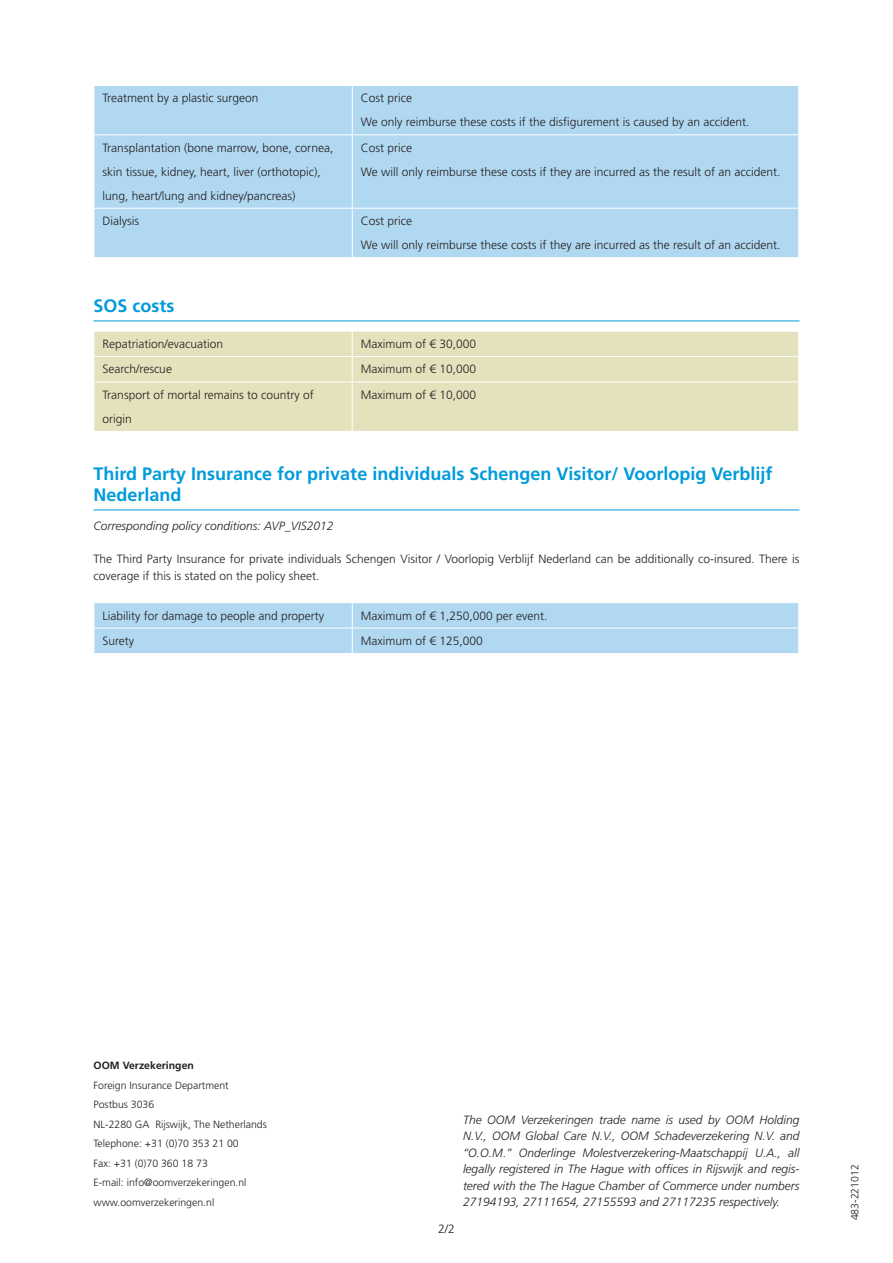
<style>
.page{position:relative;width:893px;height:1263px;background:#fff}
.page>*{position:absolute;margin:0;border:0;box-sizing:border-box;transform-origin:0 0}
.t1{font:700 18px/21px "Frutiger LT";color:#009bdb}
.t2{font:300 12px/24px "Frutiger LT";color:#231f20}
.t3{font:italic 300 12px/16.5px "Frutiger LT";color:#231f20;text-align:justify}
.t4{font:300 10.5px/19.5px "Frutiger LT";color:#231f20}
.t5{font:700 10.5px "Frutiger LT";color:#231f20}
</style>
<div class="page">
<hr style="left:94px;top:321px;width:705px;height:1px;background:#009bdb">
<hr style="left:94px;top:510px;width:705px;height:1px;background:#009bdb">
<div style="left:95px;top:86px;width:703px;height:171px;background:#b1d8f1"></div>
<hr style="left:352px;top:86px;width:1px;height:48px;background:#fff">
<hr style="left:352px;top:135px;width:1px;height:73px;background:#fff">
<hr style="left:94px;top:208px;width:258px;height:1px;background:#fff">
<hr style="left:352px;top:208px;width:447px;height:1px;background:#fff">
<hr style="left:352px;top:209px;width:1px;height:48px;background:#fff">
<hr style="left:94px;top:134px;width:258px;height:1px;background:#fff">
<hr style="left:352px;top:134px;width:447px;height:1px;background:#fff">
<div style="left:95px;top:332px;width:703px;height:99px;background:#e4e1bd"></div>
<hr style="left:94px;top:356px;width:258px;height:1px;background:#fff">
<hr style="left:352px;top:356px;width:447px;height:1px;background:#fff">
<svg style="left:352px;top:332px;width:1px;height:50px"></svg>
<hr style="left:94px;top:382px;width:258px;height:1px;background:#fff">
<hr style="left:352px;top:382px;width:447px;height:1px;background:#fff">
<hr style="left:352px;top:382px;width:1px;height:49px;background:#fff">
<svg style="left:94px;top:332px;width:1px;height:50px"></svg>
<svg style="left:798px;top:332px;width:1px;height:50px"></svg>
<div style="left:94px;top:603px;width:705px;height:50px;background:#b1d8f1"></div>
<p class="t2" style="left:102px;top:86px;width:158px">Treatment by a plastic surgeon</p>
<p class="t2" style="left:361px;top:86px;width:390px">Cost price<br>We only reimburse these costs if the disfigurement is caused by an accident.</p>
<p class="t2" style="left:102px;top:136px;width:232px">Transplantation (bone marrow, bone, cornea, skin tissue, kidney, heart, liver (orthotopic), lung, heart/lung and kidney/pancreas)</p>
<p class="t2" style="left:361px;top:136px;width:421px">Cost price<br>We will only reimburse these costs if they are incurred as the result of an accident.</p>
<p class="t2" style="left:102px;top:209px;width:38px">Dialysis</p>
<p class="t2" style="left:361px;top:209px;width:421px">Cost price<br>We will only reimburse these costs if they are incurred as the result of an accident.</p>
<h1 class="t1" style="left:94px;top:295px;width:83px">SOS costs</h1>
<p class="t2" style="left:102px;top:332px;width:122px">Repatriation/evacuation</p>
<p class="t2" style="left:361px;top:332px;width:117px">Maximum of € 30,000</p>
<p class="t2" style="left:102px;top:357px;width:71px">Search/rescue</p>
<p class="t2" style="left:361px;top:357px;width:117px">Maximum of € 10,000</p>
<p class="t2" style="left:102px;top:383px;width:213px">Transport of mortal remains to country of origin</p>
<p class="t2" style="left:361px;top:383px;width:117px">Maximum of € 10,000</p>
<h1 class="t1" style="left:94px;top:463px;width:681px">Third Party Insurance for private individuals Schengen Visitor/ Voorlopig Verblijf<br>Nederland</h1>
<p class="t3" style="left:94px;top:518px;width:241px">Corresponding policy conditions: AVP_VIS2012</p>
<p class="t2" style="left:94px;top:551px;width:707px;line-height:16.5px">The Third Party Insurance for private individuals Schengen Visitor / Voorlopig Verblijf Nederland can be additionally co-insured. There is coverage if this is stated on the policy sheet.</p>
<p class="t2" style="left:102px;top:604px;width:223px">Liability for damage to people and property</p>
<p class="t2" style="left:361px;top:604px;width:188px">Maximum of € 1,250,000 per event.</p>
<p class="t2" style="left:102px;top:629px;width:33px">Surety</p>
<p class="t2" style="left:361px;top:629px;width:124px">Maximum of € 125,000</p>
<p class="t5" style="left:94px;top:1059px;width:102px">OOM Verzekeringen</p>
<p class="t4" style="left:94px;top:1075px;width:175px">Foreign Insurance Department<br>Postbus 3036<br>NL-2280 GA Rijswijk, The Netherlands<br>Telephone: +31 (0)70 353 21 00<br>Fax: +31 (0)70 360 18 73<br>E-mail: info@oomverzekeringen.nl www.oomverzekeringen.nl</p>
<p class="t2" style="left:438px;top:1217px;width:18px">2/2</p>
<p class="t3" style="left:463px;top:1111px;width:338px">The OOM Verzekeringen trade name is used by OOM Holding N.V., OOM Global Care N.V., OOM Schadeverzekering N.V. and “O.O.M.” Onderlinge Molestverzekering-Maatschappij U.A., all legally registered in The Hague with offices in Rijswijk and regis&shy;tered with the The Hague Chamber of Commerce under numbers 27194193, 27111654, 27155593 and 27117235 respectively.</p>
<p class="t4" style="left:845px;top:1220px;width:58px;rotate:-90deg">483-221012</p>
</div>
